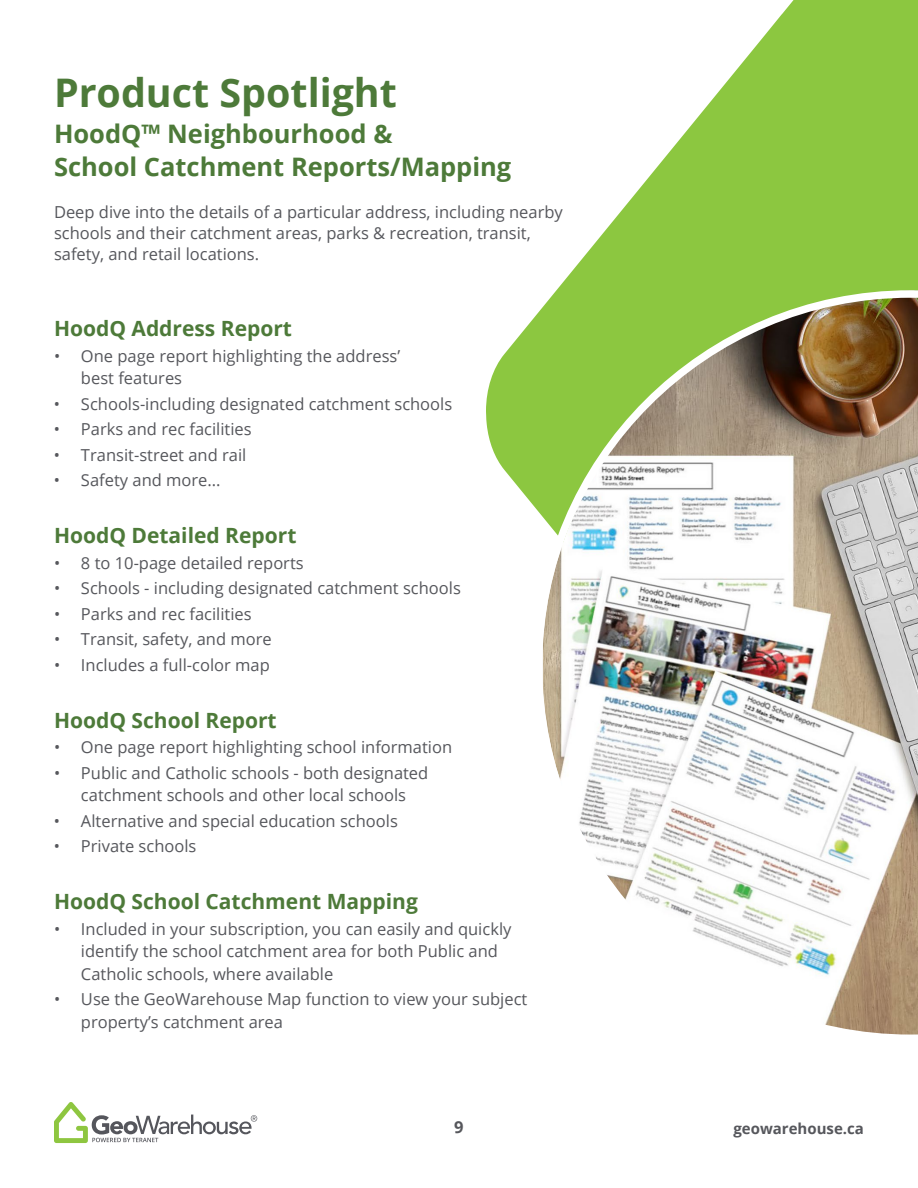
<style>
.page{position:relative;width:918px;height:1188px;background:#fff}
.page>*{position:absolute;margin:0;border:0;box-sizing:border-box;transform-origin:0 0}
.t1{font:700 39.45px "Open Sans";color:#4d7a39}
.t2{font:700 25.5px/33px "Open Sans";color:#4d7a39}
.t3{font:700 21px "Open Sans";color:#4d7a39}
.t4{font:16.5px/22.5px "Open Sans";color:#56575c}
.t5{font:700 16.5px "Open Sans";color:#56575c}
.t6{font:700 15px "Open Sans";color:#56575c}
</style>
<div class="page">
<svg style="left:54px;top:1102px;width:203px;height:41px"></svg>
<svg style="left:486px;top:0;width:432px;height:508px;fill:#8cc740"></svg>
<img style="left:535px;top:290px;width:383px;height:745px">
<h1 class="t1" style="left:54px;top:65px;width:345px">Product Spotlight</h1>
<h2 class="t2" style="left:54px;top:117px;width:459px">HoodQ™ Neighbourhood &amp;<br>School Catchment Reports/Mapping</h2>
<p class="t4" style="left:54px;top:201px;width:510px;line-height:21px">Deep dive into the details of a particular address, including nearby schools and their catchment areas, parks &amp; recreation, transit, safety, and retail locations.</p>
<p class="t3" style="left:54px;top:314px;width:240px">HoodQ Address Report</p>
<p class="t4" style="left:81px;top:344px;width:321px;text-indent:-27px">• One page report highlighting the address’ best features</p>
<p class="t4" style="left:54px;top:392px;width:400px">• Schools-including designated catchment schools</p>
<p class="t4" style="left:54px;top:417px;width:199px">• Parks and rec facilities</p>
<p class="t4" style="left:54px;top:443px;width:194px">• Transit-street and rail</p>
<p class="t4" style="left:54px;top:468px;width:168px">• Safety and more...</p>
<p class="t3" style="left:54px;top:521px;width:244px">HoodQ Detailed Report</p>
<p class="t4" style="left:54px;top:551px;width:251px">• 8 to 10-page detailed reports</p>
<p class="t4" style="left:54px;top:576px;width:408px">• Schools - including designated catchment schools</p>
<p class="t4" style="left:54px;top:602px;width:199px">• Parks and rec facilities</p>
<p class="t4" style="left:54px;top:627px;width:219px">• Transit, safety, and more</p>
<p class="t4" style="left:54px;top:653px;width:217px">• Includes a full-color map</p>
<p class="t3" style="left:54px;top:705px;width:224px">HoodQ School Report</p>
<p class="t4" style="left:54px;top:736px;width:400px">• One page report highlighting school information</p>
<p class="t4" style="left:54px;top:761px;width:376px;text-align:center">• Public and Catholic schools - both designated catchment schools and other local schools</p>
<p class="t4" style="left:54px;top:809px;width:345px">• Alternative and special education schools</p>
<p class="t4" style="left:54px;top:834px;width:144px">• Private schools</p>
<p class="t3" style="left:54px;top:887px;width:365px">HoodQ School Catchment Mapping</p>
<p class="t4" style="left:81px;top:917px;width:432px;text-indent:-27px">• Included in your subscription, you can easily and quickly identify the school catchment area for both Public and<br>Catholic schools, where available</p>
<p class="t4" style="left:81px;top:988px;width:448px;text-indent:-27px">• Use the GeoWarehouse Map function to view your subject property’s catchment area</p>
<p class="t5" style="left:454px;top:1116px;width:11px">9</p>
<p class="t6" style="left:733px;top:1118px;width:132px">geowarehouse.ca</p>
</div>
